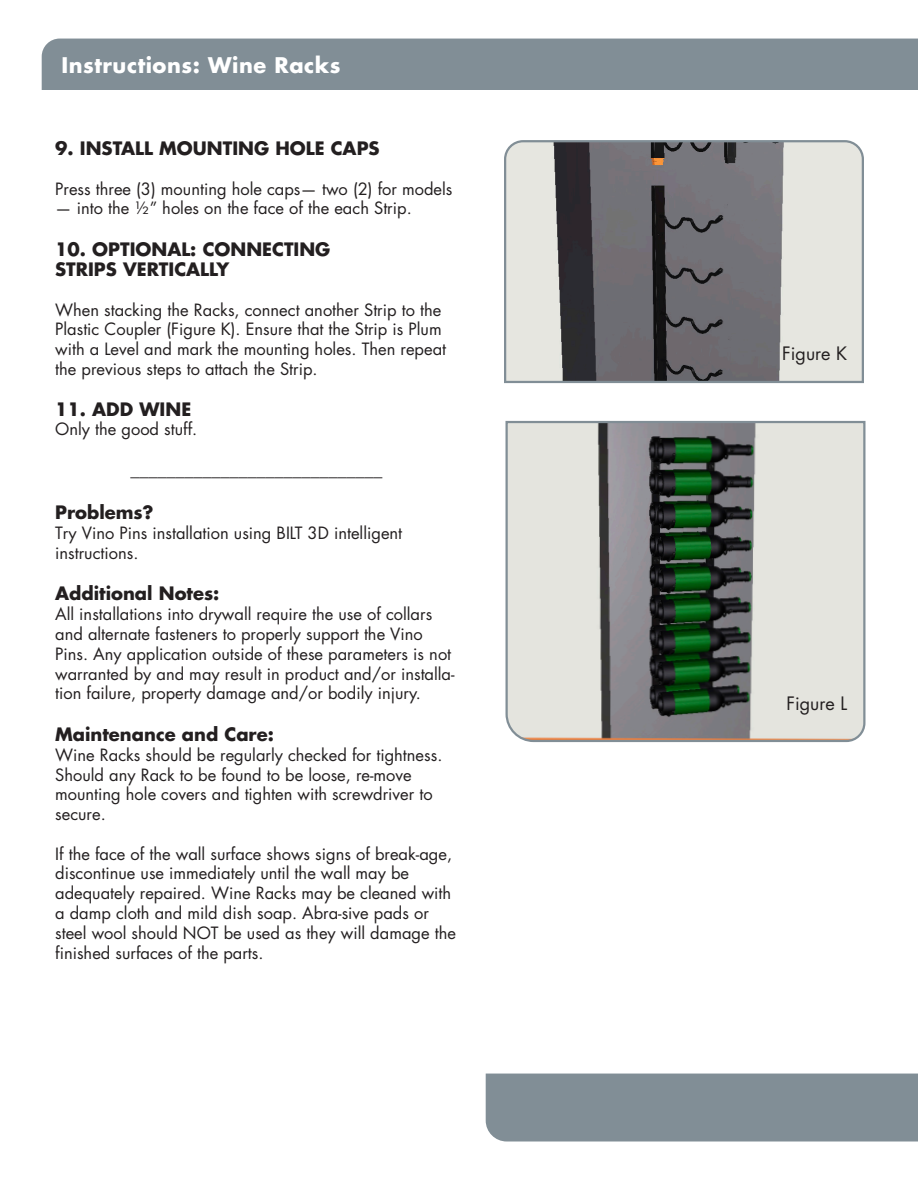
<style>
.page{position:relative;width:918px;height:1188px;background:#fff}
.page>*{position:absolute;margin:0;border:0;box-sizing:border-box;transform-origin:0 0}
.t1{font:700 21px "Futura Std";letter-spacing:.025em;color:#fff}
.t2{font:700 18px/20.4px "Futura Std";color:#231f20}
.t3{font:18px "Futura Std";color:#231f20}
.t4{font:16.5px/19.8px "Futura Std";color:#231f20}
</style>
<div class="page">
<div style="left:42px;top:39px;width:876px;height:51px;background:#818e96"></div>
<svg style="left:505px;top:420px;width:361px;height:323px;background:#a4a9a2"></svg>
<div style="left:486px;top:1074px;width:432px;height:67px;background:#818e96"></div>
<svg style="left:504px;top:140px;width:360px;height:244px;background:#929192"></svg>
<p class="t1" style="left:62px;top:51px;width:281px">Instructions: Wine Racks</p>
<p class="t2" style="left:55px;top:138px;width:326px">9. INSTALL MOUNTING HOLE CAPS</p>
<p class="t4" style="left:55px;top:179px;width:399px">Press three (3) mounting hole caps— two (2) for models</p>
<p class="t4" style="left:55px;top:199px;width:358px">— into the ½” holes on the face of the each Strip.</p>
<p class="t2" style="left:55px;top:239px;width:277px">10. OPTIONAL: CONNECTING<br>STRIPS VERTICALLY</p>
<p class="t4" style="left:55px;top:300px;width:392px">When stacking the Racks, connect another Strip to the Plastic Coupler (Figure K). Ensure that the Strip is Plum with a Level and mark the mounting holes. Then repeat the previous steps to attach the Strip.</p>
<p class="t2" style="left:55px;top:399px;width:138px">11. ADD WINE</p>
<p class="t4" style="left:55px;top:419px;width:144px">Only the good stuff.</p>
<p class="t2" style="left:130px;top:459px;width:253px">____________________________</p>
<p class="t2" style="left:55px;top:502px;width:100px">Problems?</p>
<p class="t4" style="left:55px;top:524px;width:349px">Try Vino Pins installation using BILT 3D intelligent instructions.</p>
<p class="t2" style="left:55px;top:583px;width:166px">Additional Notes:</p>
<p class="t4" style="left:55px;top:605px;width:401px">All installations into drywall require the use of collars and alternate fasteners to properly support the Vino Pins. Any application outside of these parameters is not warranted by and may result in product and/or installa&shy;tion failure, property damage and/or bodily injury.</p>
<p class="t2" style="left:55px;top:724px;width:220px">Maintenance and Care:</p>
<p class="t4" style="left:55px;top:745px;width:389px">Wine Racks should be regularly checked for tightness.<br>Should any Rack to be found to be loose, re-move mounting hole covers and tighten with screwdriver to secure.</p>
<p class="t4" style="left:55px;top:844px;width:402px">If the face of the wall surface shows signs of break-age, discontinue use immediately until the wall may be adequately repaired. Wine Racks may be cleaned with a damp cloth and mild dish soap. Abra-sive pads or steel wool should NOT be used as they will damage the finished surfaces of the parts.</p>
<p class="t3" style="left:782px;top:342px;width:66px">Figure K</p>
<p class="t3" style="left:787px;top:692px;width:62px">Figure L</p>
</div>
